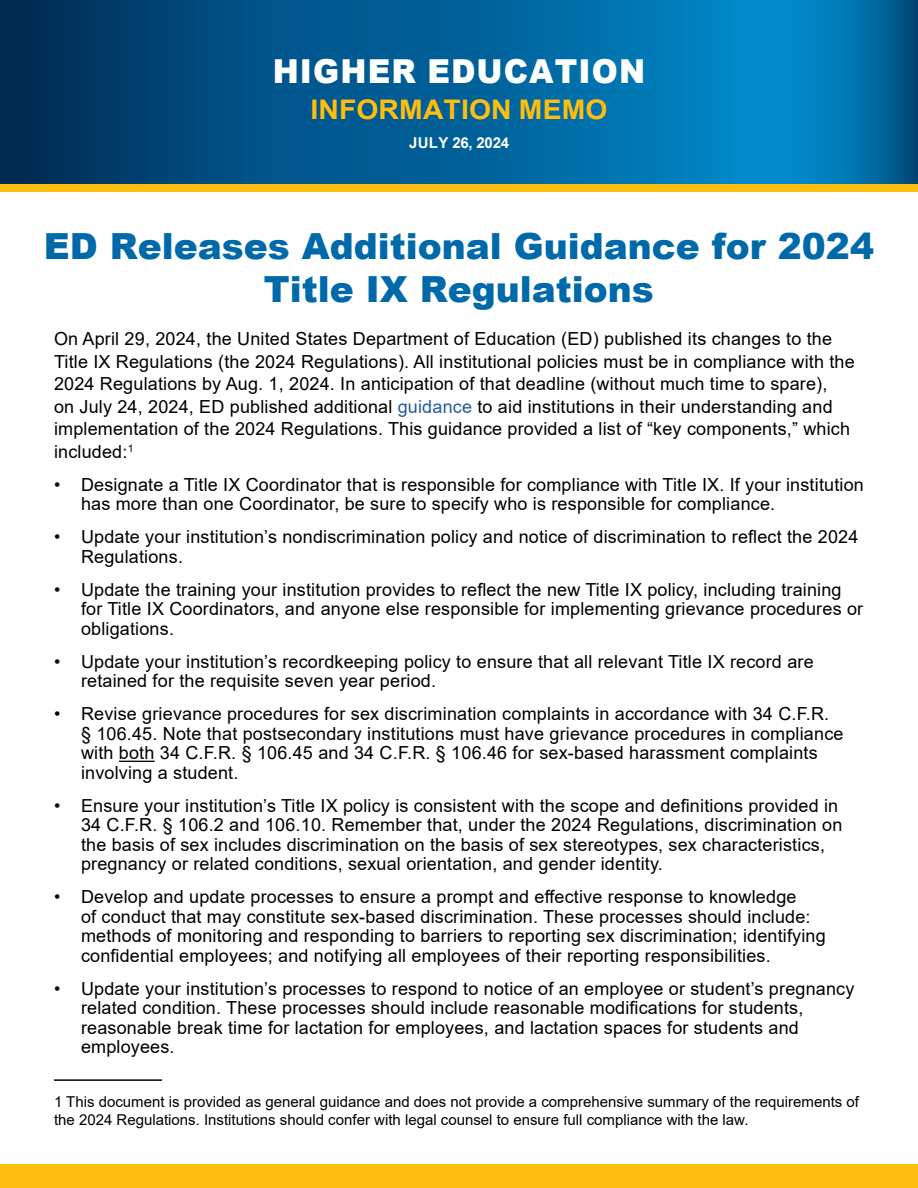
<style>
.page{position:relative;width:918px;height:1188px;background:#fff}
.page>*{position:absolute;margin:0;border:0;box-sizing:border-box;transform-origin:0 0}
.t1{font:900 36px/43.2px "Arial";color:#0069aa;text-align:center}
.t2{font:900 33px "Arial";letter-spacing:.035em;color:#fff;scale:.95 1}
.t3{font:700 27px "Arial";letter-spacing:.005em;color:#febe10;scale:1.05 1}
.t4{font:18px/19.5px "Arial";letter-spacing:.01em;color:#000}
.t5{font:15px/18px "Arial";color:#000}
.t6{font:700 15px "Arial";letter-spacing:-.015em;color:#fff}
.s1{color:#215e9e}
</style>
<div class="page">
<hr style="left:119px;top:761px;width:36px;height:1px;background:#000">
<hr style="left:54px;top:1079px;width:108px;height:2px;background:#000">
<div style="left:0;top:138px;width:918px;height:54px;background:#febe10"></div>
<svg style="left:0;top:0;width:918px;height:184px;background:#005f95"></svg>
<div style="left:0;top:1164px;width:918px;height:24px;background:#febe10"></div>
<h2 class="t2" style="left:273px;top:47px;width:393px">HIGHER EDUCATION</h2>
<h3 class="t3" style="left:310px;top:91px;width:285px">INFORMATION MEMO</h3>
<p class="t6" style="left:409px;top:132px;width:102px">JULY 26, 2024</p>
<h1 class="t1" style="left:44px;top:223px;width:832px">ED Releases Additional Guidance for 2024<br>Title IX Regulations</h1>
<p class="t4" style="left:54px;top:328px;width:802px;line-height:22.5px">On April 29, 2024, the United States Department of Education (ED) published its changes to the Title IX Regulations (the 2024 Regulations). All institutional policies must be in compliance with the 2024 Regulations by Aug. 1, 2024. In anticipation of that deadline (without much time to spare),<br>on July 24, 2024, ED published additional <span class="s1">guidance</span> to aid institutions in their understanding and implementation of the 2024 Regulations. This guidance provided a list of “key components,” which included:<sup>1</sup></p>
<p class="t4" style="left:81px;top:475px;width:784px;text-indent:-27px">• Designate a Title IX Coordinator that is responsible for compliance with Title IX. If your institution has more than one Coordinator, be sure to specify who is responsible for compliance.</p>
<p class="t4" style="left:81px;top:527px;width:779px;text-indent:-27px">• Update your institution’s nondiscrimination policy and notice of discrimination to reflect the 2024<br>Regulations.</p>
<p class="t4" style="left:81px;top:580px;width:784px;text-indent:-27px">• Update the training your institution provides to reflect the new Title IX policy, including training for Title IX Coordinators, and anyone else responsible for implementing grievance procedures or obligations.</p>
<p class="t4" style="left:81px;top:652px;width:734px;text-indent:-27px">• Update your institution’s recordkeeping policy to ensure that all relevant Title IX record are retained for the requisite seven year period.</p>
<p class="t4" style="left:81px;top:704px;width:764px;text-indent:-27px">• Revise grievance procedures for sex discrimination complaints in accordance with 34 C.F.R. § 106.45. Note that postsecondary institutions must have grievance procedures in compliance with both 34 C.F.R. § 106.45 and 34 C.F.R. § 106.46 for sex-based harassment complaints involving a student.</p>
<p class="t4" style="left:81px;top:796px;width:763px;text-indent:-27px">• Ensure your institution’s Title IX policy is consistent with the scope and definitions provided in 34 C.F.R. § 106.2 and 106.10. Remember that, under the 2024 Regulations, discrimination on the basis of sex includes discrimination on the basis of sex stereotypes, sex characteristics, pregnancy or related conditions, sexual orientation, and gender identity.</p>
<p class="t4" style="left:81px;top:887px;width:746px;text-indent:-27px">• Develop and update processes to ensure a prompt and effective response to knowledge<br>of conduct that may constitute sex-based discrimination. These processes should include: methods of monitoring and responding to barriers to reporting sex discrimination; identifying confidential employees; and notifying all employees of their reporting responsibilities.</p>
<p class="t4" style="left:81px;top:979px;width:775px;text-indent:-27px">• Update your institution’s processes to respond to notice of an employee or student’s pregnancy related condition. These processes should include reasonable modifications for students, reasonable break time for lactation for employees, and lactation spaces for students and employees.</p>
<p class="t5" style="left:54px;top:1093px;width:807px">1 This document is provided as general guidance and does not provide a comprehensive summary of the requirements of the 2024 Regulations. Institutions should confer with legal counsel to ensure full compliance with the law.</p>
</div>
